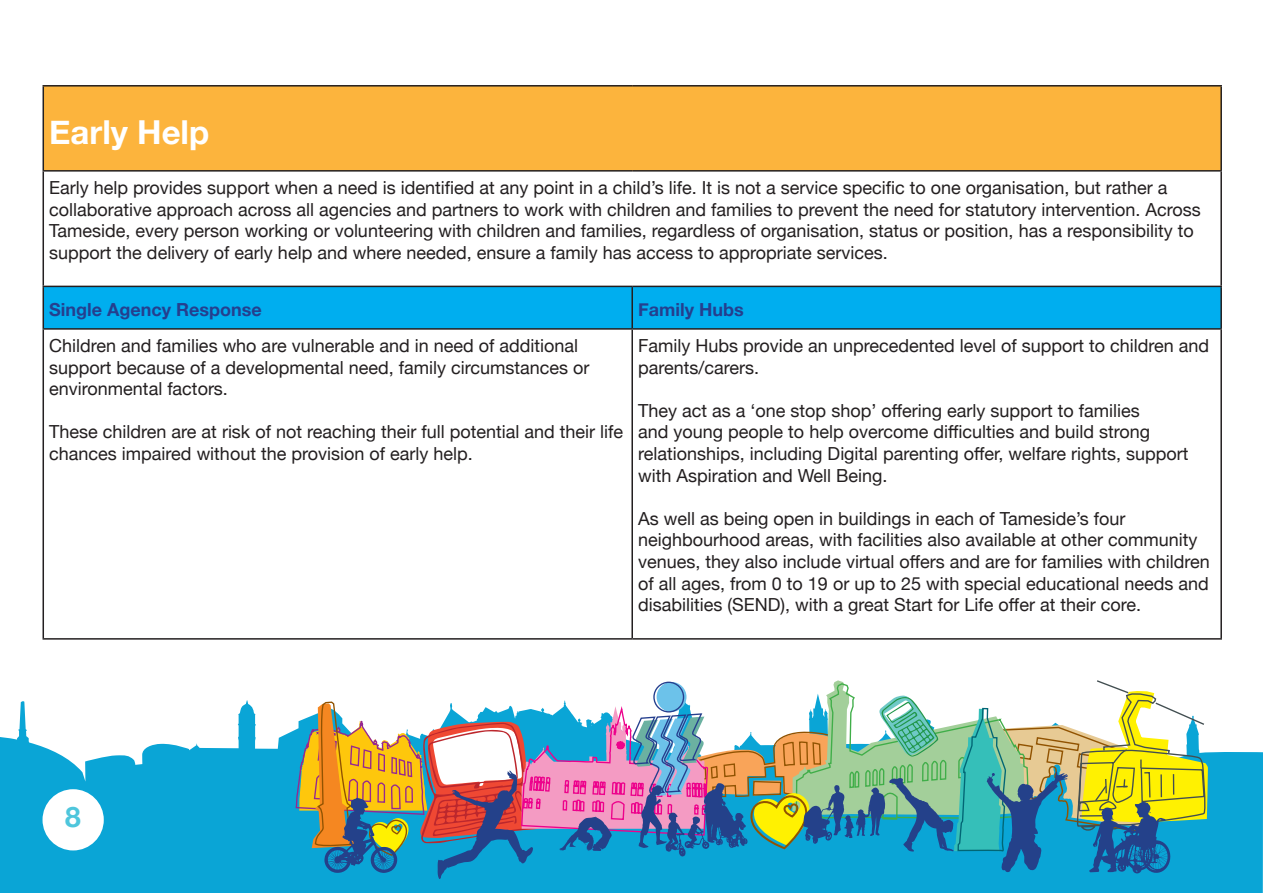
<style>
.page{position:relative;width:1263px;height:893px;background:#fff}
.page>*{position:absolute;margin:0;border:0;box-sizing:border-box;transform-origin:0 0}
.t1{font:700 33px "Helvetica Neue";color:#fff}
.t2{font:700 28.2px "Helvetica Neue";color:#4ec6dc}
.t3{font:18px/21.6px "Helvetica Neue";color:#231f20}
.t4{font:700 18px "Helvetica Neue";color:#253f8e}
</style>
<div class="page">
<svg style="left:0;top:700px;width:1263px;height:193px;fill:#0aa5d6"></svg>
<svg style="left:295px;top:680px;width:913px;height:203px"></svg>
<div style="left:43px;top:789px;width:61px;height:61px;background:#fff;border-radius:50%"></div>
<div style="left:43px;top:86px;width:1178px;height:85px;background:#fcb43d"></div>
<div style="left:44px;top:287px;width:1176px;height:41px;background:#00aeef"></div>
<hr style="left:43px;top:172px;width:1px;height:114px;background:#231f20">
<hr style="left:1220px;top:172px;width:2px;height:114px;background:#231f20">
<hr style="left:1220px;top:287px;width:2px;height:41px;background:#231f20">
<hr style="left:43px;top:330px;width:1px;height:308px;background:#231f20">
<hr style="left:631px;top:330px;width:2px;height:308px;background:#231f20">
<hr style="left:1220px;top:330px;width:2px;height:308px;background:#231f20">
<hr style="left:43px;top:286px;width:589px;height:1px;background:#231f20">
<hr style="left:43px;top:287px;width:1px;height:41px;background:#231f20">
<hr style="left:43px;top:328px;width:589px;height:2px;background:#231f20">
<hr style="left:632px;top:286px;width:590px;height:1px;background:#231f20">
<hr style="left:631px;top:287px;width:2px;height:41px;background:#231f20">
<hr style="left:632px;top:328px;width:590px;height:2px;background:#231f20">
<hr style="left:632px;top:638px;width:590px;height:2px;background:#231f20">
<hr style="left:43px;top:638px;width:589px;height:2px;background:#231f20">
<hr style="left:43px;top:85px;width:589px;height:2px;background:#231f20">
<hr style="left:43px;top:87px;width:1px;height:83px;background:#231f20">
<hr style="left:632px;top:85px;width:590px;height:2px;background:#231f20">
<hr style="left:1220px;top:87px;width:2px;height:83px;background:#231f20">
<hr style="left:43px;top:170px;width:589px;height:2px;background:#231f20">
<hr style="left:632px;top:170px;width:590px;height:2px;background:#231f20">
<h1 class="t1" style="left:49px;top:107px;width:162px">Early Help</h1>
<p class="t3" style="left:49px;top:178px;width:1153px">Early help provides support when a need is identified at any point in a child’s life. It is not a service specific to one organisation, but rather a collaborative approach across all agencies and partners to work with children and families to prevent the need for statutory intervention. Across Tameside, every person working or volunteering with children and families, regardless of organisation, status or position, has a responsibility to support the delivery of early help and where needed, ensure a family has access to appropriate services.</p>
<p class="t4" style="left:49px;top:296px;width:214px">Single Agency Response</p>
<p class="t4" style="left:638px;top:296px;width:107px">Family Hubs</p>
<p class="t3" style="left:49px;top:336px;width:542px">Children and families who are vulnerable and in need of additional support because of a developmental need, family circumstances or environmental factors.</p>
<p class="t3" style="left:49px;top:422px;width:575px">These children are at risk of not reaching their full potential and their life chances impaired without the provision of early help.</p>
<p class="t3" style="left:638px;top:336px;width:572px">Family Hubs provide an unprecedented level of support to children and parents/carers.</p>
<p class="t3" style="left:638px;top:401px;width:552px">They act as a ‘one stop shop’ offering early support to families<br>and young people to help overcome difficulties and build strong relationships, including Digital parenting offer, welfare rights, support with Aspiration and Well Being.</p>
<p class="t3" style="left:638px;top:509px;width:573px">As well as being open in buildings in each of Tameside’s four neighbourhood areas, with facilities also available at other community venues, they also include virtual offers and are for families with children of all ages, from 0 to 19 or up to 25 with special educational needs and disabilities (SEND), with a great Start for Life offer at their core.</p>
<h2 class="t2" style="left:65px;top:795px;width:17px">8</h2>
</div>
